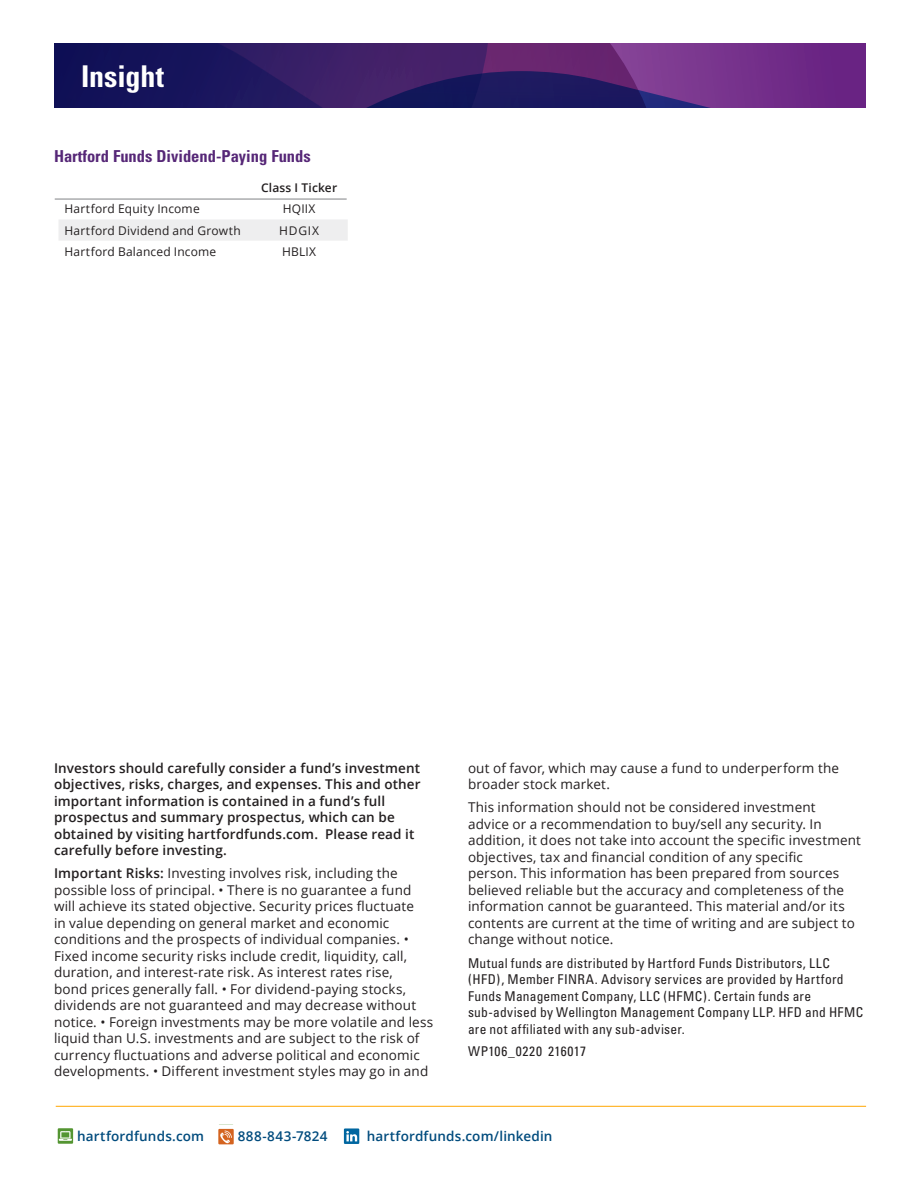
<style>
.page{position:relative;width:918px;height:1188px;background:#fff}
.page>*{position:absolute;margin:0;border:0;box-sizing:border-box;transform-origin:0 0}
.t1{font:700 condensed 30px "Univers";color:#fff}
.Chart_Title{font:700 condensed 16.5px "Univers";color:#562777}
.Chart_Footnote{font:13.5px/16.5px "Open Sans";letter-spacing:.01em;color:#231f20}
.Chart_Footnote-2{font:600 13.5px/16.5px "Open Sans";letter-spacing:.01em;color:#231f20}
.Body_copy{font:condensed 13.5px/16.5px "Univers";letter-spacing:.02em;color:#231f20}
.t2{font:600 13.5px "Open Sans";letter-spacing:.015em;color:#004b7d}
.Body_copy-2{font:condensed 13.5px "Univers";letter-spacing:.04em;color:#231f20}
.Performance_Ratings{font:12px "Open Sans";letter-spacing:.015em;color:#231f20}
.t3{font:600 12px "Open Sans";letter-spacing:.015em;color:#231f20}
.s1{font-weight:600}
</style>
<div class="page">
<hr style="left:56px;top:1106px;width:810px;height:1px;background:#ffa700">
<div style="left:58px;top:1128px;width:15px;height:16px;background:#549532"></div>
<svg style="left:59px;top:1131px;width:13px;height:10px"></svg>
<div style="left:218px;top:1129px;width:16px;height:15px;background:#d4631f"></div>
<svg style="left:220px;top:1131px;width:12px;height:13px"></svg>
<svg style="left:344px;top:1128px;width:15px;height:16px"></svg>
<svg style="left:346px;top:1131px;width:11px;height:10px"></svg>
<svg style="left:54px;top:43px;width:811px;height:65px;background:#40206d"></svg>
<div style="left:59px;top:220px;width:289px;height:21px;background:#eeeeef"></div>
<hr style="left:55px;top:199px;width:292px;height:1px;background:#808285">
<p class="t1" style="left:81px;top:58px;width:85px">Insight</p>
<p class="Chart_Title" style="left:54px;top:146px;width:258px">Hartford Funds Dividend-Paying Funds</p>
<p class="t3" style="left:261px;top:180px;width:78px">Class I Ticker</p>
<p class="Performance_Ratings" style="left:64px;top:201px;width:137px">Hartford Equity Income</p>
<p class="Performance_Ratings" style="left:283px;top:201px;width:34px">HQIIX</p>
<p class="Performance_Ratings" style="left:64px;top:222px;width:178px">Hartford Dividend and Growth</p>
<p class="Performance_Ratings" style="left:279px;top:222px;width:42px">HDGIX</p>
<p class="Performance_Ratings" style="left:64px;top:243px;width:153px">Hartford Balanced Income</p>
<p class="Performance_Ratings" style="left:282px;top:243px;width:36px">HBLIX</p>
<p class="Chart_Footnote-2" style="left:54px;top:759px;width:368px">Investors should carefully consider a fund’s investment objectives, risks, charges, and expenses. This and other important information is contained in a fund’s full prospectus and summary prospectus, which can be obtained by visiting hartfordfunds.com. Please read it carefully before investing.</p>
<p class="Chart_Footnote" style="left:54px;top:865px;width:381px"><span class="s1">Important Risks:</span> Investing involves risk, including the possible loss of principal. • There is no guarantee a fund will achieve its stated objective. Security prices fluctuate<br>in value depending on general market and economic conditions and the prospects of individual companies. • Fixed income security risks include credit, liquidity, call, duration, and interest-rate risk. As interest rates rise,<br>bond prices generally fall. • For dividend-paying stocks, dividends are not guaranteed and may decrease without notice. • Foreign investments may be more volatile and less liquid than U.S. investments and are subject to the risk of currency fluctuations and adverse political and economic developments. • Different investment styles may go in and</p>
<p class="Chart_Footnote" style="left:468px;top:759px;width:373px">out of favor, which may cause a fund to underperform the broader stock market.</p>
<p class="Chart_Footnote" style="left:468px;top:799px;width:394px">This information should not be considered investment<br>advice or a recommendation to buy/sell any security. In addition, it does not take into account the specific investment objectives, tax and financial condition of any specific<br>person. This information has been prepared from sources believed reliable but the accuracy and completeness of the information cannot be guaranteed. This material and/or its contents are current at the time of writing and are subject to change without notice.</p>
<p class="Body_copy" style="left:468px;top:954px;width:397px">Mutual funds are distributed by Hartford Funds Distributors, LLC (HFD), Member FINRA. Advisory services are provided by Hartford Funds Management Company, LLC (HFMC). Certain funds are sub-advised by Wellington Management Company LLP. HFD and HFMC are not affiliated with any sub-adviser.</p>
<p class="Body_copy-2" style="left:468px;top:1042px;width:120px">WP106_0220 216017</p>
<p class="t2" style="left:77px;top:1127px;width:128px">hartfordfunds.com</p>
<p class="t2" style="left:238px;top:1127px;width:91px">888-843-7824</p>
<p class="t2" style="left:367px;top:1127px;width:187px">hartfordfunds.com/linkedin</p>
</div>
